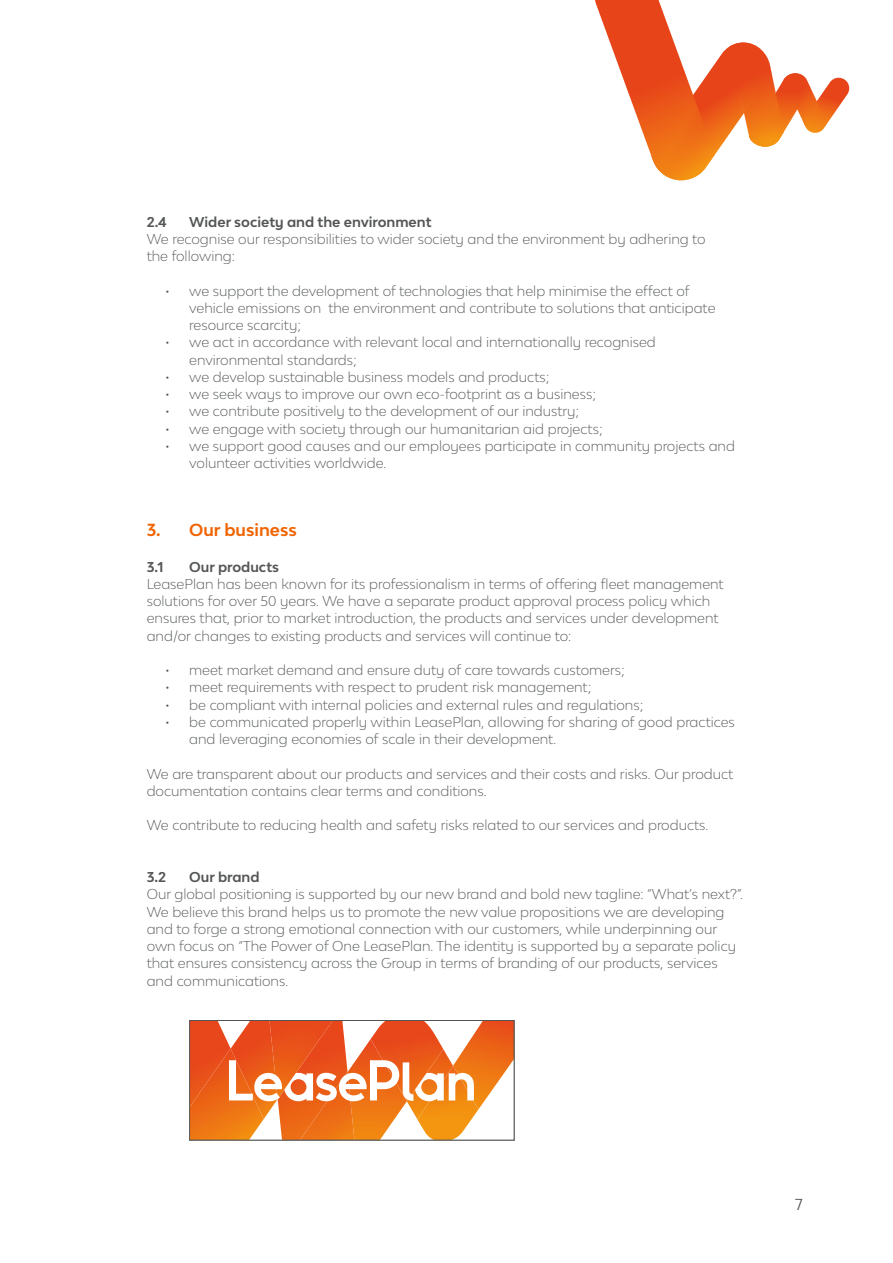
<style>
.page{position:relative;width:893px;height:1263px;background:#fff}
.page>*{position:absolute;margin:0;border:0;box-sizing:border-box;transform-origin:0 0}
.t1{font:700 16.5px "Lease Plan";color:#f06400}
.t2{font:15px "Lease Plan";color:#545656}
.t3{font:300 13.5px/17.2px "Lease Plan";color:#545656}
.t4{font:700 13.5px "Lease Plan";color:#545656}
</style>
<div class="page">
<svg style="left:595px;top:0;width:255px;height:180px"></svg>
<svg style="left:191px;top:1022px;width:321px;height:116px"></svg>
<div style="left:189px;top:1020px;width:325px;height:120px;border:1px solid #545656"></div>
<p class="t4" style="left:147px;top:213px;width:22px">2.4</p>
<p class="t4" style="left:189px;top:213px;width:244px">Wider society and the environment</p>
<p class="t3" style="left:147px;top:230px;width:560px">We recognise our responsibilities to wider society and the environment by adhering to the following:</p>
<p class="t3" style="left:189px;top:282px;width:528px;text-indent:-24px">• we support the development of technologies that help minimise the effect of vehicle emissions on the environment and contribute to solutions that anticipate resource scarcity;</p>
<p class="t3" style="left:189px;top:333px;width:468px;text-indent:-24px">• we act in accordance with relevant local and internationally recognised environmental standards;</p>
<p class="t3" style="left:165px;top:368px;width:386px">• we develop sustainable business models and products;</p>
<p class="t3" style="left:165px;top:385px;width:433px">• we seek ways to improve our own eco-footprint as a business;</p>
<p class="t3" style="left:165px;top:402px;width:416px">• we contribute positively to the development of our industry;</p>
<p class="t3" style="left:165px;top:420px;width:439px">• we engage with society through our humanitarian aid projects;</p>
<p class="t3" style="left:189px;top:437px;width:547px;text-indent:-24px">• we support good causes and our employees participate in community projects and volunteer activities worldwide.</p>
<p class="t1" style="left:147px;top:519px;width:152px">3. Our business</p>
<p class="t4" style="left:147px;top:558px;width:18px">3.1</p>
<p class="t4" style="left:189px;top:558px;width:91px">Our products</p>
<p class="t3" style="left:147px;top:575px;width:578px">LeasePlan has been known for its professionalism in terms of offering fleet management solutions for over 50 years. We have a separate product approval process policy which ensures that, prior to market introduction, the products and services under development and/or changes to existing products and services will continue to:</p>
<p class="t3" style="left:165px;top:661px;width:461px">• meet market demand and ensure duty of care towards customers;</p>
<p class="t3" style="left:165px;top:678px;width:428px">• meet requirements with respect to prudent risk management;</p>
<p class="t3" style="left:165px;top:696px;width:480px">• be compliant with internal policies and external rules and regulations;</p>
<p class="t3" style="left:189px;top:713px;width:547px;text-indent:-24px">• be communicated properly within LeasePlan, allowing for sharing of good practices and leveraging economies of scale in their development.</p>
<p class="t3" style="left:147px;top:765px;width:588px">We are transparent about our products and services and their costs and risks. Our product documentation contains clear terms and conditions.</p>
<p class="t3" style="left:147px;top:816px;width:563px">We contribute to reducing health and safety risks related to our services and products.</p>
<p class="t4" style="left:147px;top:868px;width:21px">3.2</p>
<p class="t4" style="left:189px;top:868px;width:72px">Our brand</p>
<p class="t3" style="left:147px;top:885px;width:598px">Our global positioning is supported by our new brand and bold new tagline: “What’s next?”.<br>We believe this brand helps us to promote the new value propositions we are developing and to forge a strong emotional connection with our customers, while underpinning our own focus on “The Power of One LeasePlan. The identity is supported by a separate policy that ensures consistency across the Group in terms of branding of our products, services and communications.</p>
<p class="t2" style="left:795px;top:1194px;width:9px">7</p>
</div>
